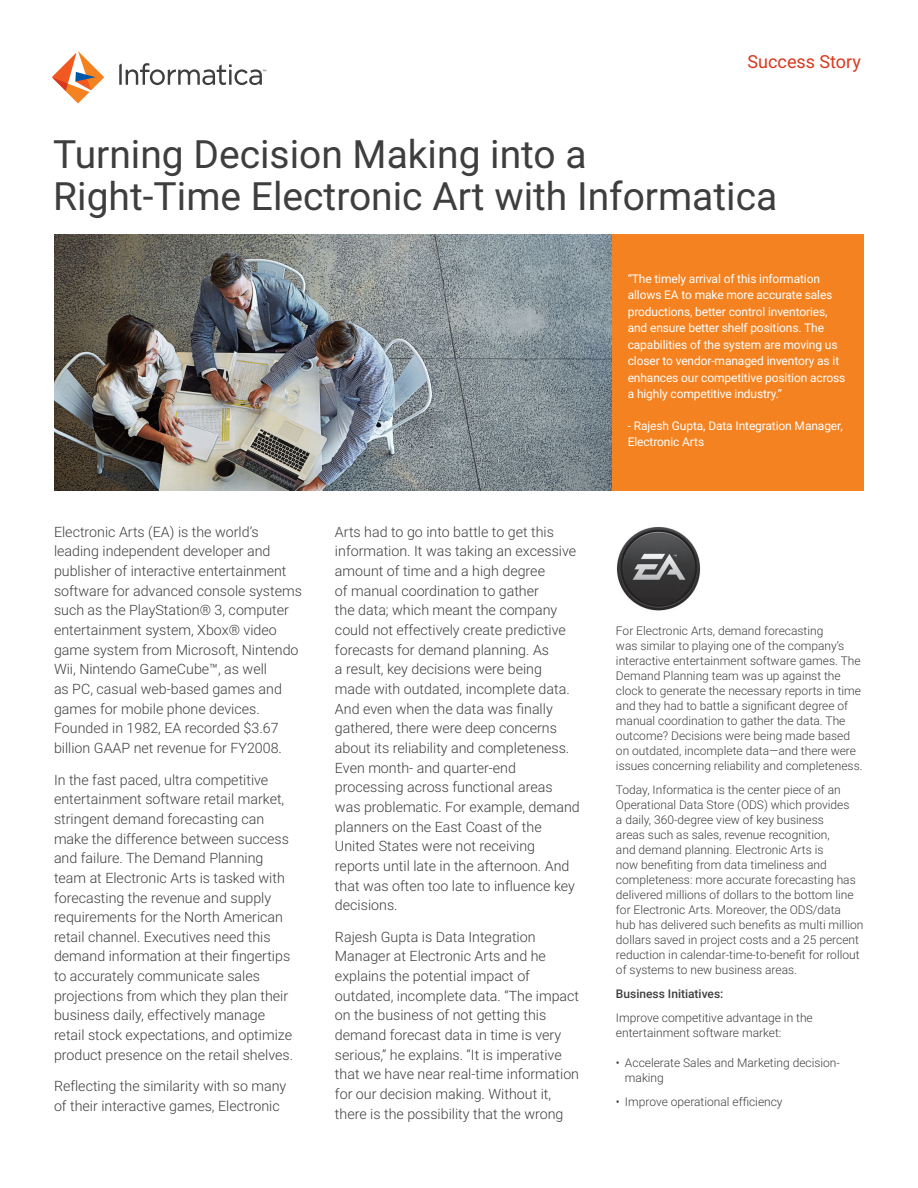
<style>
.page{position:relative;width:918px;height:1188px;background:#fff}
.page>*{position:absolute;margin:0;border:0;box-sizing:border-box;transform-origin:0 0}
.t1{font:900 39px "Roboto";color:#3e3e3f}
.t2{font:900 18px "Roboto";color:#d8381e}
.Body_Copy{font:300 14.25px/19.6px "Roboto";color:#3e3e3f}
.Subheads{font:300 12px/15px "Roboto";color:#3e3e3f}
.Body_Copy-2{font:900 12px/16.5px "Roboto";letter-spacing:-.01em;color:#fff}
.Subheads-2{font:500 12px "Roboto";color:#3e3e3f}
</style>
<div class="page">
<svg style="left:52px;top:51px;width:52px;height:53px"></svg>
<svg style="left:119px;top:63px;width:147px;height:22px"></svg>
<img style="left:54px;top:234px;width:558px;height:256px">
<div style="left:612px;top:234px;width:252px;height:256px;background:#f58220"></div>
<img style="left:617px;top:527px;width:83px;height:84px">
<p class="t2" style="left:748px;top:48px;width:115px">Success Story</p>
<p class="t1" style="left:53px;top:127px;width:535px">Turning Decision Making into a</p>
<p class="t1" style="left:53px;top:169px;width:726px">Right-Time Electronic Art with Informatica</p>
<p class="Body_Copy" style="left:54px;top:521px;width:249px">Electronic Arts (EA) is the world’s leading independent developer and publisher of interactive entertainment software for advanced console systems such as the PlayStation® 3, computer entertainment system, Xbox® video game system from Microsoft, Nintendo Wii, Nintendo GameCube™, as well<br>as PC, casual web-based games and games for mobile phone devices.<br>Founded in 1982, EA recorded $3.67 billion GAAP net revenue for FY2008.</p>
<p class="Body_Copy" style="left:54px;top:769px;width:241px">In the fast paced, ultra competitive entertainment software retail market, stringent demand forecasting can make the difference between success and failure. The Demand Planning team at Electronic Arts is tasked with forecasting the revenue and supply requirements for the North American retail channel. Executives need this demand information at their fingertips to accurately communicate sales projections from which they plan their business daily, effectively manage retail stock expectations, and optimize product presence on the retail shelves.</p>
<p class="Body_Copy" style="left:54px;top:1076px;width:234px">Reflecting the similarity with so many of their interactive games, Electronic</p>
<p class="Body_Copy" style="left:335px;top:521px;width:246px">Arts had to go into battle to get this information. It was taking an excessive amount of time and a high degree<br>of manual coordination to gather<br>the data; which meant the company could not effectively create predictive forecasts for demand planning. As<br>a result, key decisions were being made with outdated, incomplete data.<br>And even when the data was finally gathered, there were deep concerns about its reliability and completeness.<br>Even month- and quarter-end processing across functional areas was problematic. For example, demand planners on the East Coast of the United States were not receiving reports until late in the afternoon. And that was often too late to influence key decisions.</p>
<p class="Body_Copy" style="left:335px;top:926px;width:246px">Rajesh Gupta is Data Integration Manager at Electronic Arts and he explains the potential impact of outdated, incomplete data. “The impact on the business of not getting this demand forecast data in time is very serious,” he explains. “It is imperative that we have near real-time information for our decision making. Without it, there is the possibility that the wrong</p>
<p class="Body_Copy-2" style="left:628px;top:270px;width:219px">“The timely arrival of this information allows EA to make more accurate sales productions, better control inventories, and ensure better shelf positions. The capabilities of the system are moving us closer to vendor-managed inventory as it enhances our competitive position across a highly competitive industry.”</p>
<p class="Body_Copy-2" style="left:628px;top:417px;width:217px">- Rajesh Gupta, Data Integration Manager,<br>Electronic Arts</p>
<p class="Subheads" style="left:616px;top:622px;width:248px">For Electronic Arts, demand forecasting<br>was similar to playing one of the company’s interactive entertainment software games. The Demand Planning team was up against the clock to generate the necessary reports in time and they had to battle a significant degree of manual coordination to gather the data. The outcome? Decisions were being made based on outdated, incomplete data—and there were issues concerning reliability and completeness.</p>
<p class="Subheads" style="left:616px;top:781px;width:249px">Today, Informatica is the center piece of an Operational Data Store (ODS) which provides<br>a daily, 360-degree view of key business<br>areas such as sales, revenue recognition,<br>and demand planning. Electronic Arts is<br>now benefiting from data timeliness and completeness: more accurate forecasting has delivered millions of dollars to the bottom line for Electronic Arts. Moreover, the ODS/data hub has delivered such benefits as multi million dollars saved in project costs and a 25 percent reduction in calendar-time-to-benefit for rollout of systems to new business areas.</p>
<p class="Subheads-2" style="left:616px;top:985px;width:109px">Business Initiatives:</p>
<p class="Subheads" style="left:616px;top:1009px;width:198px">Improve competitive advantage in the</p>
<p class="Subheads" style="left:616px;top:1024px;width:167px">entertainment software market:</p>
<p class="Subheads" style="left:625px;top:1054px;width:216px;text-indent:-9px">• Accelerate Sales and Marketing decision&shy;making</p>
<p class="Subheads" style="left:616px;top:1093px;width:168px">• Improve operational efficiency</p>
</div>
